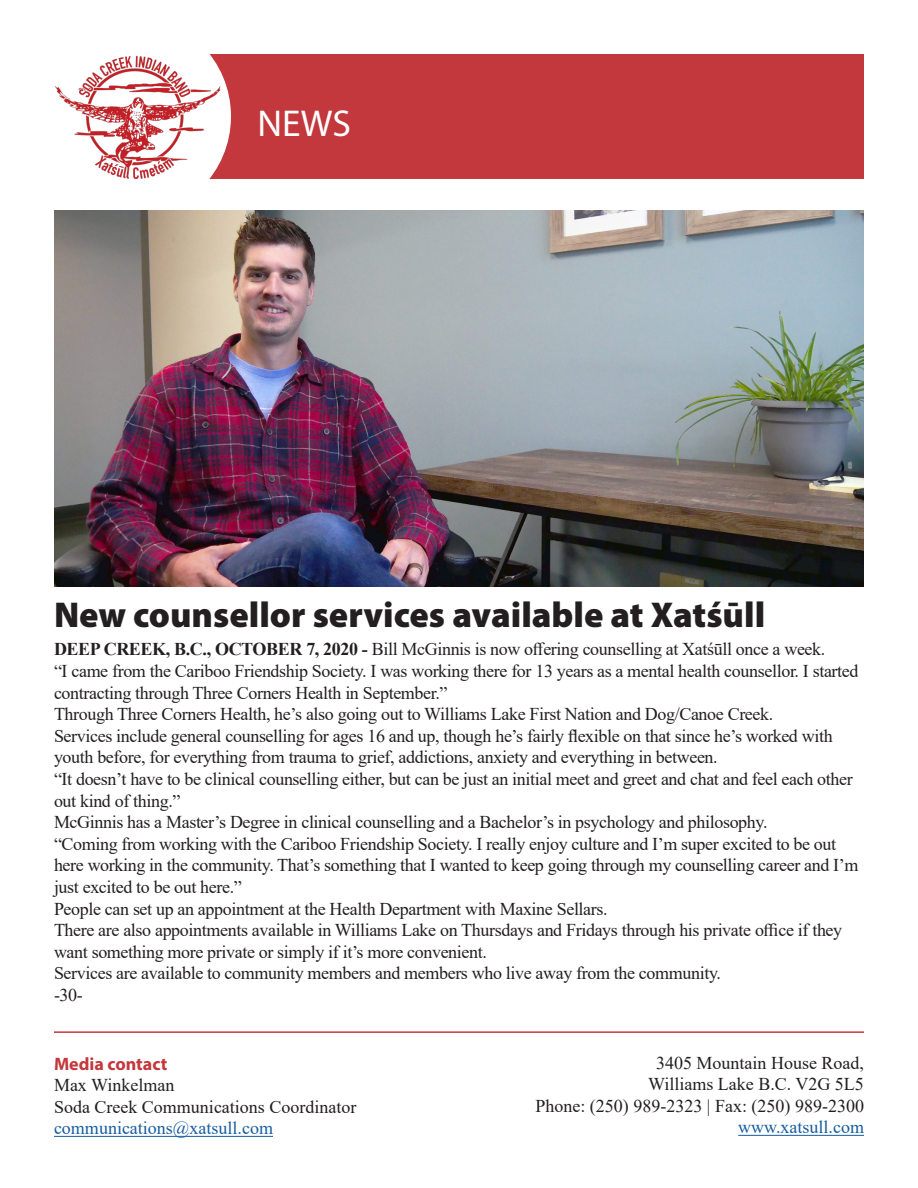
<style>
.page{position:relative;width:918px;height:1188px;background:#fff}
.page>*{position:absolute;margin:0;border:0;box-sizing:border-box;transform-origin:0 0}
.t1{font:37.5px "Myriad Pro";color:#fff}
.t2{font:900 36px "Myriad Pro";color:#231f20}
.t3{font:18px/21.6px "Times New Roman";letter-spacing:-.02em;color:#231f20}
.t4{font:18px "Times New Roman";color:#231f20}
.t5{font:18px "Times New Roman";color:#175d9e}
.t6{font:700 18px "Myriad Pro";color:#c3383c}
.s1{font-weight:700}
</style>
<div class="page">
<div style="left:92px;top:55px;width:771px;height:124px;background:#c3383c"></div>
<div style="left:30px;top:16px;width:200px;height:200px;background:#fff;border-radius:50%"></div>
<img style="left:55px;top:54px;width:166px;height:125px">
<hr style="left:54px;top:1031px;width:810px;height:2px;background:#c3383c">
<hr style="left:54px;top:1136px;width:219px;height:1px;background:#175d9e">
<hr style="left:738px;top:1135px;width:126px;height:1px;background:#175d9e">
<img style="left:54px;top:210px;width:810px;height:377px">
<p class="t1" style="left:257px;top:101px;width:95px">NEWS</p>
<p class="t2" style="left:54px;top:591px;width:713px">New counsellor services available at Xatśūll</p>
<p class="t3" style="left:54px;top:638px;width:773px"><span class="s1">DEEP CREEK, B.C., OCTOBER 7, 2020 -</span> Bill McGinnis is now offering counselling at Xatśūll once a week.</p>
<p class="t3" style="left:54px;top:660px;width:806px">“I came from the Cariboo Friendship Society. I was working there for 13 years as a mental health counsellor. I started contracting through Three Corners Health in September.”</p>
<p class="t3" style="left:54px;top:703px;width:721px">Through Three Corners Health, he’s also going out to Williams Lake First Nation and Dog/Canoe Creek.</p>
<p class="t3" style="left:54px;top:724px;width:780px">Services include general counselling for ages 16 and up, though he’s fairly flexible on that since he’s worked with youth before, for everything from trauma to grief, addictions, anxiety and everything in between.</p>
<p class="t3" style="left:54px;top:768px;width:800px">“It doesn’t have to be clinical counselling either, but can be just an initial meet and greet and chat and feel each other out kind of thing.”</p>
<p class="t3" style="left:54px;top:811px;width:715px">McGinnis has a Master’s Degree in clinical counselling and a Bachelor’s in psychology and philosophy.</p>
<p class="t3" style="left:54px;top:832px;width:806px">“Coming from working with the Cariboo Friendship Society. I really enjoy culture and I’m super excited to be out here working in the community. That’s something that I wanted to keep going through my counselling career and I’m just excited to be out here.”</p>
<p class="t3" style="left:54px;top:897px;width:555px">People can set up an appointment at the Health Department with Maxine Sellars.</p>
<p class="t3" style="left:54px;top:919px;width:790px">There are also appointments available in Williams Lake on Thursdays and Fridays through his private office if they want something more private or simply if it’s more convenient.</p>
<p class="t3" style="left:54px;top:962px;width:669px">Services are available to community members and members who live away from the community.</p>
<p class="t3" style="left:54px;top:984px;width:30px">-30-</p>
<p class="t6" style="left:54px;top:1052px;width:115px">Media contact</p>
<p class="t4" style="left:54px;top:1072px;width:122px">Max Winkelman</p>
<p class="t4" style="left:54px;top:1094px;width:304px">Soda Creek Communications Coordinator</p>
<p class="t5" style="left:54px;top:1116px;width:221px">communications@xatsull.com</p>
<p class="t4" style="left:656px;top:1050px;width:209px">3405 Mountain House Road,</p>
<p class="t4" style="left:648px;top:1071px;width:217px">Williams Lake B.C. V2G 5L5</p>
<p class="t4" style="left:535px;top:1093px;width:330px">Phone: (250) 989-2323 | Fax: (250) 989-2300</p>
<p class="t5" style="left:738px;top:1115px;width:127px">www.xatsull.com</p>
</div>
